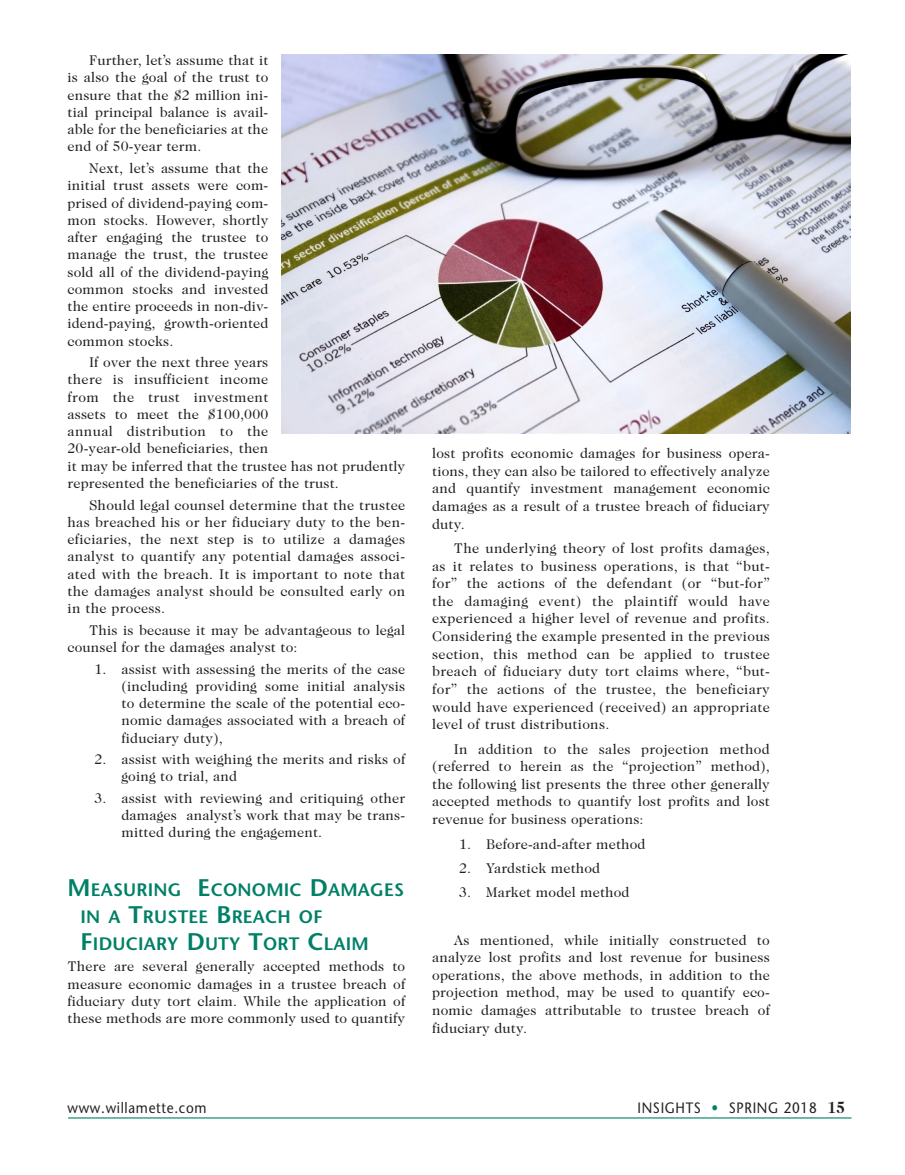
<style>
.page{position:relative;width:905px;height:1175px;background:#fff}
.page>*{position:absolute;margin:0;border:0;box-sizing:border-box;transform-origin:0 0}
.Sub_Heads_Stone{font:600 18px/27px "Stone Sans";letter-spacing:.015em;color:#008066}
.t1{font:15px "Stone Sans";letter-spacing:.05em;color:#231f20;scale:.9 1}
.body{font:14.25px/17.2px "Caslon Two Twenty Four";letter-spacing:.01em;color:#231f20;text-align:justify}
.body_w_bullets{font:14.25px/17.2px "Caslon Two Twenty Four";letter-spacing:.01em;color:#231f20;text-align:justify}
.body__Intro_Paragr{font:14.25px/17.7px "Caslon Two Twenty Four";letter-spacing:.01em;color:#231f20;text-align:justify}
.s1{font-size:24px}
.s2{color:#008066}
.s3{font-family:"Caslon Two Twenty Four";font-weight:700;font-size:16.5px}
</style>
<div class="page">
<hr style="left:68px;top:1117px;width:783px;height:1px;background:#008066">
<img style="left:282px;top:54px;width:568px;height:379px">
<p class="body" style="left:68px;top:52px;width:202px;text-indent:22px">Further, let’s assume that it is also the goal of the trust to ensure that the $2 million ini&shy;tial principal balance is avail&shy;able for the beneficiaries at the end of 50-year term.</p>
<p class="body" style="left:68px;top:159px;width:202px;text-indent:22px">Next, let’s assume that the initial trust assets were com&shy;prised of dividend-paying com&shy;mon stocks. However, shortly after engaging the trustee to manage the trust, the trustee sold all of the dividend-paying common stocks and invested the entire proceeds in non-div&shy;idend-paying, growth-oriented common stocks.</p>
<p class="body" style="left:68px;top:353px;width:339px;text-align:left;text-indent:22px">If over the next three years<br>there is insufficient income<br>from the trust investment<br>assets to meet the $100,000<br>annual distribution to the<br>20-year-old beneficiaries, then<br>it may be inferred that the trustee has not prudently represented the beneficiaries of the trust.</p>
<p class="body" style="left:68px;top:496px;width:339px;text-indent:22px">Should legal counsel determine that the trustee has breached his or her fiduciary duty to the ben&shy;eficiaries, the next step is to utilize a damages analyst to quantify any potential damages associ&shy;ated with the breach. It is important to note that the damages analyst should be consulted early on in the process.</p>
<p class="body" style="left:68px;top:621px;width:339px;text-indent:22px">This is because it may be advantageous to legal counsel for the damages analyst to:</p>
<p class="body_w_bullets" style="left:122px;top:660px;width:285px;text-indent:-27px">1. assist with assessing the merits of the case (including providing some initial analysis to determine the scale of the potential eco&shy;nomic damages associated with a breach of fiduciary duty),</p>
<p class="body_w_bullets" style="left:122px;top:750px;width:285px;text-indent:-27px">2. assist with weighing the merits and risks of going to trial, and</p>
<p class="body_w_bullets" style="left:122px;top:789px;width:285px;text-indent:-27px">3. assist with reviewing and critiquing other damages analyst’s work that may be trans&shy;mitted during the engagement.</p>
<p class="Sub_Heads_Stone" style="left:80px;top:875px;width:325px;text-indent:-13px"><span class="s1">M</span> EASURING <span class="s1">E</span>CONOMIC <span class="s1">D</span>AMAGES<br>IN A <span class="s1">T</span>RUSTEE <span class="s1">B</span>REACH OF<br><span class="s1">F</span>IDUCIARY <span class="s1">D</span>UTY <span class="s1">T</span>ORT <span class="s1">C</span>LAIM</p>
<p class="body__Intro_Paragr" style="left:68px;top:957px;width:339px;line-height:17.2px">There are several generally accepted methods to measure economic damages in a trustee breach of fiduciary duty tort claim. While the application of these methods are more commonly used to quantify</p>
<p class="body__Intro_Paragr" style="left:432px;top:444px;width:339px">lost profits economic damages for business opera&shy;tions, they can also be tailored to effectively analyze and quantify investment management economic damages as a result of a trustee breach of fiduciary duty.</p>
<p class="body" style="left:432px;top:539px;width:339px;line-height:17.7px;text-indent:22px">The underlying theory of lost profits damages, as it relates to business operations, is that “but&shy;for” the actions of the defendant (or “but-for” the damaging event) the plaintiff would have experienced a higher level of revenue and profits.<br>Considering the example presented in the previous section, this method can be applied to trustee breach of fiduciary duty tort claims where, “but&shy;for” the actions of the trustee, the beneficiary would have experienced (received) an appropriate level of trust distributions.</p>
<p class="body" style="left:432px;top:740px;width:339px;text-indent:22px">In addition to the sales projection method (referred to herein as the “projection” method), the following list presents the three other generally accepted methods to quantify lost profits and lost revenue for business operations:</p>
<p class="body_w_bullets" style="left:459px;top:835px;width:188px">1. Before-and-after method</p>
<p class="body_w_bullets" style="left:459px;top:859px;width:142px">2. Yardstick method</p>
<p class="body_w_bullets" style="left:459px;top:883px;width:172px">3. Market model method</p>
<p class="body" style="left:432px;top:930px;width:339px;line-height:17.7px;text-indent:22px">As mentioned, while initially constructed to analyze lost profits and lost revenue for business operations, the above methods, in addition to the projection method, may be used to quantify eco&shy;nomic damages attributable to trustee breach of fiduciary duty.</p>
<p class="t1" style="left:68px;top:1098px;width:156px">www.willamette. com</p>
<p class="t1" style="left:637px;top:1098px;width:232px">INSIGHTS <span class="s2">•</span> SPRING 2018 <span class="s3">15</span></p>
</div>
